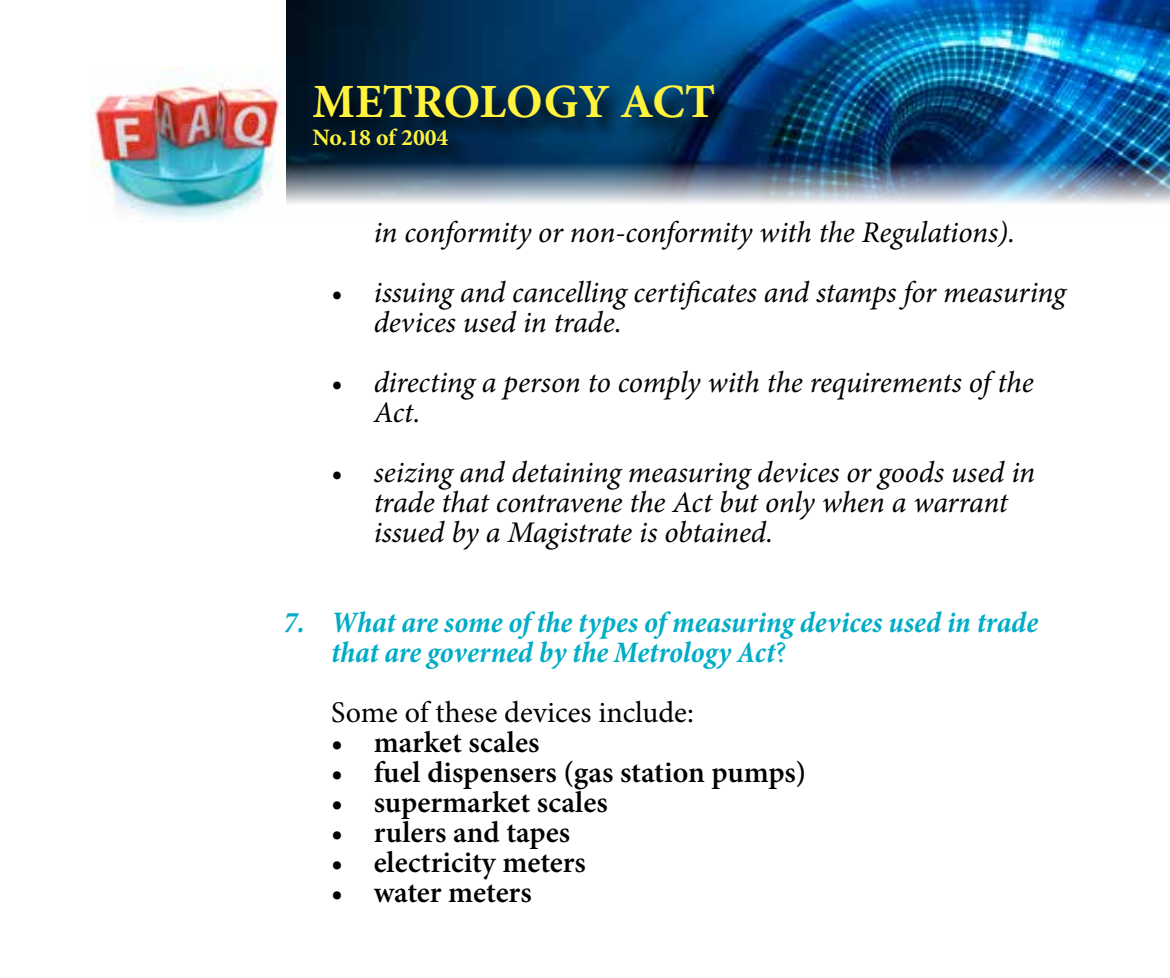
<style>
.page{position:relative;width:1170px;height:978px;background:#fff}
.page>*{position:absolute;margin:0;border:0;box-sizing:border-box;transform-origin:0 0}
.t1{font:700 47.75px "Minion Pro";color:#fff33e}
.t2{font:italic 30px/30px "Minion Pro";letter-spacing:-.01em;color:#000}
.t3{font:600 30px "Minion Pro";color:#000}
.t4{font:italic 700 condensed 30px/30px "Minion Pro";color:#00acc6}
.t5{font:30px "Minion Pro";color:#000}
.t6{font:700 23.5px "Minion Pro";color:#fff33e}
.s1{font-weight:400;font-style:normal;font-stretch:normal}
</style>
<div class="page">
<img style="left:90px;top:67px;width:196px;height:153px">
<img style="left:286px;top:0;width:883px;height:204px">
<svg style="left:311px;top:83px;width:426px;height:85px;background:#01294a"></svg>
<h1 class="t1" style="left:312px;top:69px;width:404px">METROLOGY ACT</h1>
<p class="t6" style="left:312px;top:121px;width:137px">No.18 of 2004</p>
<p class="t2" style="left:373px;top:217px;width:643px">in conformity or non-conformity with the Regulations).</p>
<p class="t2" style="left:373px;top:277px;width:693px;text-indent:-42px">• issuing and cancelling certificates and stamps for measuring devices used in trade.</p>
<p class="t2" style="left:373px;top:367px;width:661px;text-indent:-43px">• directing a person to comply with the requirements of the<br>Act.</p>
<p class="t2" style="left:373px;top:457px;width:663px;text-indent:-42px">• seizing and detaining measuring devices or goods used in trade that contravene the Act but only when a warrant issued by a Magistrate is obtained.</p>
<p class="t4" style="left:331px;top:607px;width:708px;text-indent:-47px">7. What are some of the types of measuring devices used in trade that are governed by the Metrology Act<span class="s1">?</span></p>
<p class="t5" style="left:331px;top:692px;width:364px">Some of these devices include:</p>
<p class="t3" style="left:331px;top:721px;width:210px">• market scales</p>
<p class="t3" style="left:331px;top:751px;width:476px">• fuel dispensers (gas station pumps)</p>
<p class="t3" style="left:331px;top:781px;width:278px">• supermarket scales</p>
<p class="t3" style="left:331px;top:811px;width:240px">• rulers and tapes</p>
<p class="t3" style="left:331px;top:841px;width:256px">• electricity meters</p>
<p class="t3" style="left:331px;top:871px;width:202px">• water meters</p>
</div>
